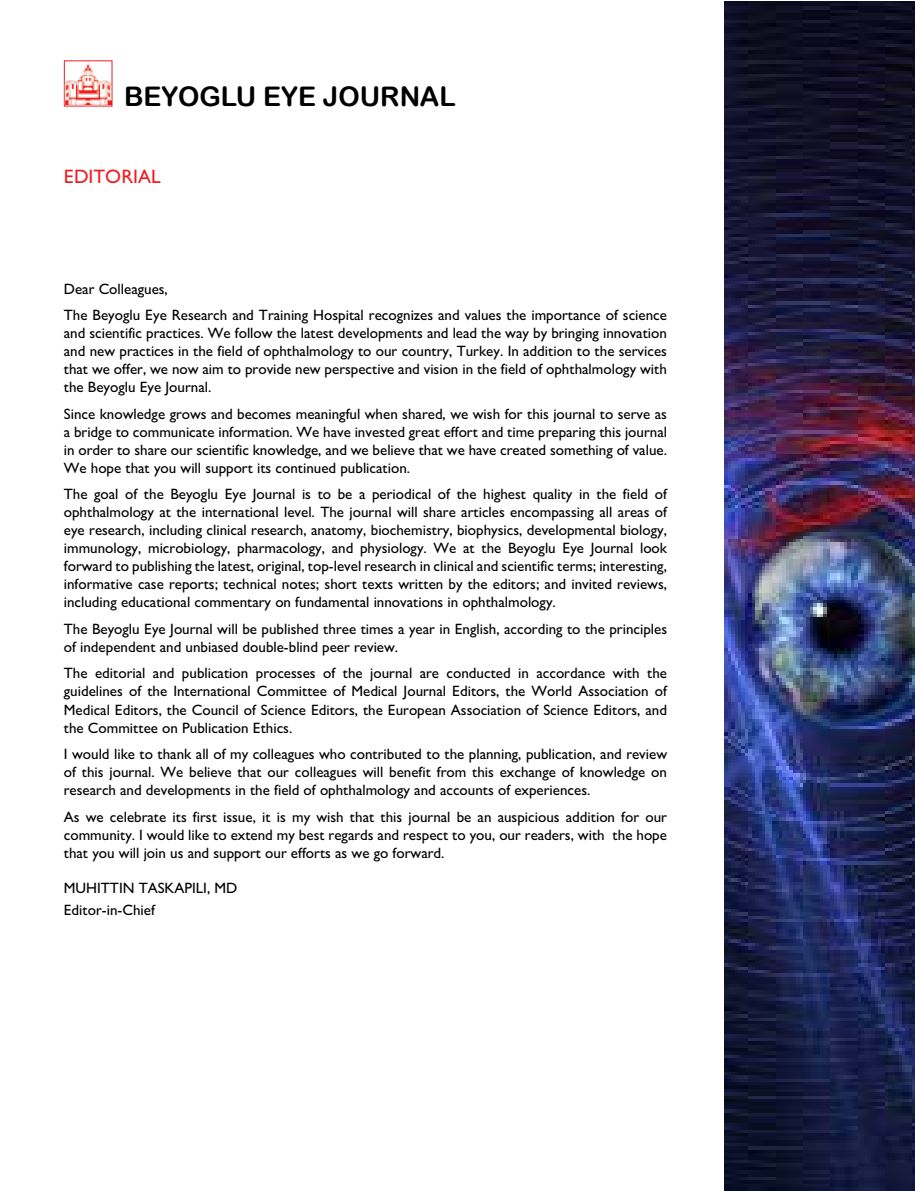
<style>
.page{position:relative;width:915px;height:1191px;background:#fff}
.page>*{position:absolute;margin:0;border:0;box-sizing:border-box;transform-origin:0 0}
.t1{font:27px "Arial Rounded MT Bold";color:#000}
.t2{font:500 19.5px "Gill Sans MT Pro";color:#ed1d24}
.t3{font:500 15px/18px "Gill Sans MT Pro";color:#000;text-align:justify}
</style>
<div class="page">
<img style="left:724px;top:1px;width:190px;height:1190px">
<img style="left:65px;top:63px;width:46px;height:42px">
<h1 class="t1" style="left:124px;top:81px;width:333px">BEYOGLU EYE JOURNAL</h1>
<h2 class="t2" style="left:64px;top:165px;width:98px">EDITORIAL</h2>
<p class="t3" style="left:64px;top:275px;width:604px;line-height:26.5px">Dear Colleagues,<br>The Beyoglu Eye Research and Training Hospital recognizes and values the importance of science</p>
<p class="t3" style="left:64px;top:324px;width:604px">and scientific practices. We follow the latest developments and lead the way by bringing innovation and new practices in the field of ophthalmology to our country, Turkey. In addition to the services that we offer, we now aim to provide new perspective and vision in the field of ophthalmology with the Beyoglu Eye Journal.</p>
<p class="t3" style="left:64px;top:405px;width:604px">Since knowledge grows and becomes meaningful when shared, we wish for this journal to serve as a bridge to communicate information. We have invested great effort and time preparing this journal in order to share our scientific knowledge, and we believe that we have created something of value.<br>We hope that you will support its continued publication.</p>
<p class="t3" style="left:64px;top:485px;width:604px">The goal of the Beyoglu Eye Journal is to be a periodical of the highest quality in the field of ophthalmology at the international level. The journal will share articles encompassing all areas of eye research, including clinical research, anatomy, biochemistry, biophysics, developmental biology, immunology, microbiology, pharmacology, and physiology. We at the Beyoglu Eye Journal look forward to publishing the latest, original, top-level research in clinical and scientific terms; interesting, informative case reports; technical notes; short texts written by the editors; and invited reviews, including educational commentary on fundamental innovations in ophthalmology.</p>
<p class="t3" style="left:64px;top:620px;width:604px">The Beyoglu Eye Journal will be published three times a year in English, according to the principles of independent and unbiased double-blind peer review.</p>
<p class="t3" style="left:64px;top:664px;width:604px">The editorial and publication processes of the journal are conducted in accordance with the guidelines of the International Committee of Medical Journal Editors, the World Association of Medical Editors, the Council of Science Editors, the European Association of Science Editors, and the Committee on Publication Ethics.</p>
<p class="t3" style="left:64px;top:745px;width:604px">I would like to thank all of my colleagues who contributed to the planning, publication, and review of this journal. We believe that our colleagues will benefit from this exchange of knowledge on research and developments in the field of ophthalmology and accounts of experiences.</p>
<p class="t3" style="left:64px;top:807px;width:604px">As we celebrate its first issue, it is my wish that this journal be an auspicious addition for our community. I would like to extend my best regards and respect to you, our readers, with the hope that you will join us and support our efforts as we go forward.</p>
<p class="t3" style="left:64px;top:876px;width:175px;line-height:22.2px">MUHITTIN TASKAPILI, MD<br>Editor-in-Chief</p>
</div>
